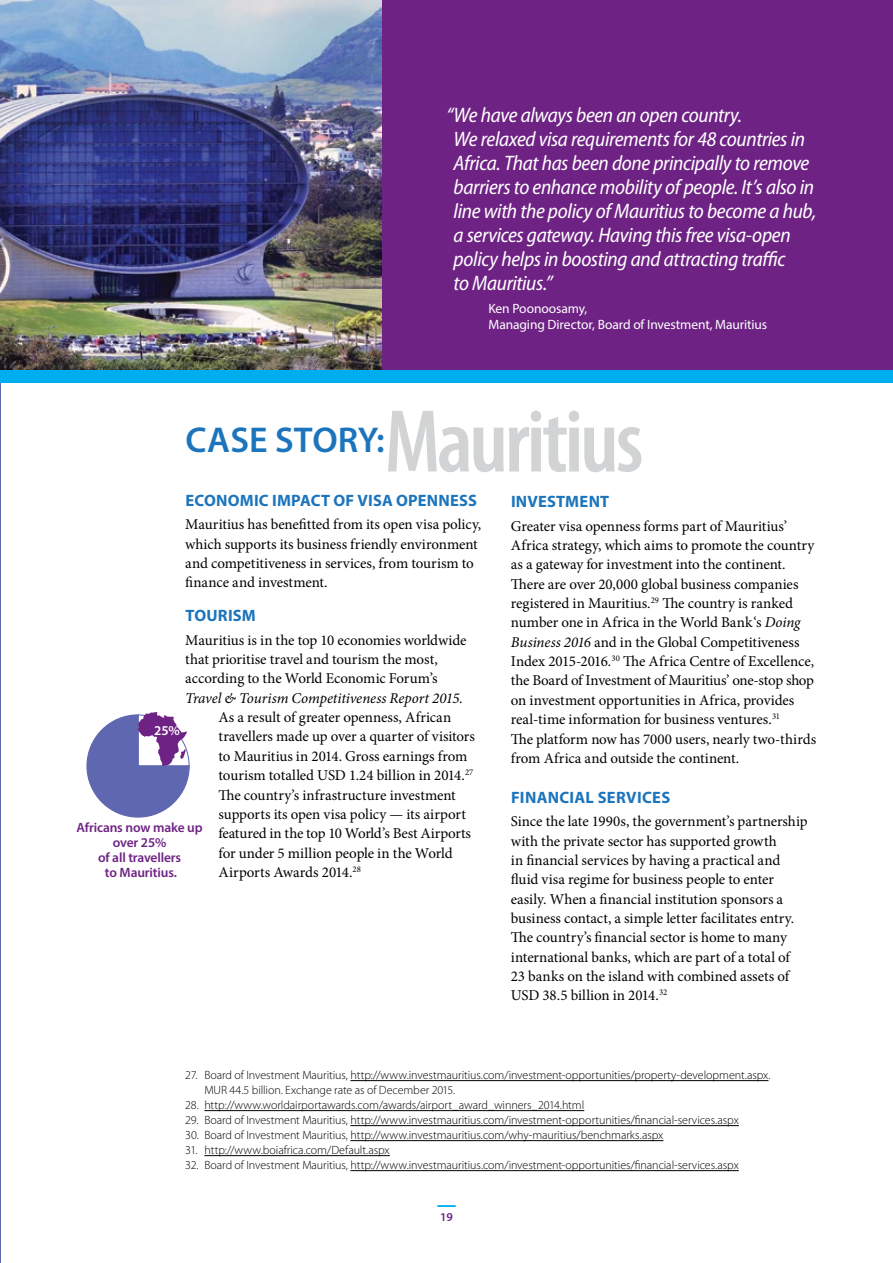
<style>
.page{position:relative;width:893px;height:1263px;background:#fff}
.page>*{position:absolute;margin:0;border:0;box-sizing:border-box;transform-origin:0 0}
.t1{font:600 condensed 90px "Myriad Pro";letter-spacing:-.035em;color:#d1d3d4}
.t2{font:600 36px "Myriad Pro";letter-spacing:.005em;color:#1c75bc}
.t3{font:italic semi-condensed 21px/24px "Myriad Pro";letter-spacing:-.015em;color:#fff}
.t4{font:700 16.5px "Myriad Pro";letter-spacing:.015em;color:#1c75bc}
.t5{font:15px/19.4px "Minion Pro";letter-spacing:-.005em;color:#000}
.t6{font:italic 15px "Minion Pro";letter-spacing:-.005em;color:#000}
.t7{font:13.5px/16.5px "Myriad Pro";letter-spacing:-.005em;color:#fff}
.t8{font:600 13.5px/15px "Myriad Pro";letter-spacing:-.01em;color:#6e2384;text-align:center}
.t9{font:600 13.5px "Myriad Pro";color:#fff}
.t10{font:300 12px/15px "Myriad Pro";letter-spacing:-.005em;color:#000}
.t11{font:600 12px "Myriad Pro";color:#6e2384}
.s1{font-style:normal}
.s2{font-style:italic}
</style>
<div class="page">
<hr style="left:0;top:370px;width:1px;height:893px;background:#5e67af">
<img style="left:0;top:0;width:383px;height:370px">
<svg style="left:437px;top:1205px;width:18px;height:2px"></svg>
<hr style="left:350px;top:1080px;width:418px;height:1px;background:#000">
<hr style="left:204px;top:1110px;width:380px;height:1px;background:#000">
<hr style="left:350px;top:1125px;width:389px;height:1px;background:#000">
<hr style="left:350px;top:1140px;width:313px;height:1px;background:#000">
<hr style="left:204px;top:1155px;width:186px;height:1px;background:#000">
<hr style="left:350px;top:1170px;width:389px;height:1px;background:#000">
<svg style="left:86px;top:712px;width:104px;height:106px"></svg>
<div style="left:383px;top:0;width:510px;height:379px;background:#6e2384"></div>
<div style="left:0;top:370px;width:893px;height:13px;background:#00aeef"></div>
<p class="t3" style="left:454px;top:103px;width:364px;text-indent:-7px">“We have always been an open country.<br>We relaxed visa requirements for 48 countries in Africa. That has been done principally to remove barriers to enhance mobility of people. It’s also in line with the policy of Mauritius to become a hub, a services gateway. Having this free visa-open policy helps in boosting and attracting traffic<br>to Mauritius.”</p>
<p class="t7" style="left:488px;top:300px;width:280px">Ken Poonoosamy,<br>Managing Director, Board of Investment, Mauritius</p>
<h1 class="t1" style="left:385px;top:392px;width:260px">Mauritius</h1>
<h2 class="t2" style="left:186px;top:416px;width:201px">CASE STORY:</h2>
<p class="t4" style="left:185px;top:489px;width:293px">ECONOMIC IMPACT OF VISA OPENNESS</p>
<p class="t5" style="left:185px;top:515px;width:298px">Mauritius has benefitted from its open visa policy, which supports its business friendly environment and competitiveness in services, from tourism to finance and investment.</p>
<p class="t4" style="left:185px;top:605px;width:72px">TOURISM</p>
<p class="t5" style="left:185px;top:630px;width:283px">Mauritius is in the top 10 economies worldwide</p>
<p class="t5" style="left:185px;top:650px;width:254px">that prioritise travel and tourism the most,</p>
<p class="t5" style="left:185px;top:669px;width:254px">according to the World Economic Forum’s</p>
<p class="t6" style="left:185px;top:688px;width:279px">Travel &amp; Tourism Competitiveness Report 2015<span class="s1">.</span></p>
<p class="t5" style="left:219px;top:708px;width:234px">As a result of greater openness, African</p>
<p class="t5" style="left:219px;top:727px;width:258px">travellers made up over a quarter of visitors</p>
<p class="t5" style="left:219px;top:746px;width:250px">to Mauritius in 2014. Gross earnings from</p>
<p class="t5" style="left:219px;top:766px;width:256px">tourism totalled USD 1.24 billion in 2014.<sup>27</sup></p>
<p class="t5" style="left:219px;top:785px;width:239px">The country’s infrastructure investment</p>
<p class="t5" style="left:219px;top:804px;width:249px">supports its open visa policy — its airport</p>
<p class="t5" style="left:219px;top:824px;width:254px">featured in the top 10 World’s Best Airports</p>
<p class="t5" style="left:219px;top:843px;width:236px">for under 5 million people in the World</p>
<p class="t5" style="left:219px;top:862px;width:144px">Airports Awards 2014.<sup>28</sup></p>
<p class="t9" style="left:154px;top:722px;width:27px">25%</p>
<p class="t8" style="left:77px;top:819px;width:128px">Africans now make up over 25%<br>of all travellers<br>to Mauritius.</p>
<p class="t4" style="left:511px;top:491px;width:100px">INVESTMENT</p>
<p class="t5" style="left:511px;top:516px;width:307px">Greater visa openness forms part of Mauritius’ Africa strategy, which aims to promote the country as a gateway for investment into the continent.<br>There are over 20,000 global business companies registered in Mauritius.<sup>29</sup> The country is ranked number one in Africa in the World Bank‘s <span class="s2">Doing Business 2016</span> and in the Global Competitiveness Index 2015-2016.<sup>30</sup> The Africa Centre of Excellence, the Board of Investment of Mauritius’ one-stop shop on investment opportunities in Africa, provides real-time information for business ventures.<sup>31<br></sup>The platform now has 7000 users, nearly two-thirds from Africa and outside the continent.</p>
<p class="t4" style="left:511px;top:786px;width:161px">FINANCIAL SERVICES</p>
<p class="t5" style="left:511px;top:812px;width:298px">Since the late 1990s, the government’s partnership with the private sector has supported growth<br>in financial services by having a practical and fluid visa regime for business people to enter easily. When a financial institution sponsors a business contact, a simple letter facilitates entry.<br>The country’s financial sector is home to many international banks, which are part of a total of 23 banks on the island with combined assets of USD 38.5 billion in 2014.<sup>32</sup></p>
<p class="t10" style="left:204px;top:1068px;width:568px;text-indent:-19px">27. Board of Investment Mauritius, http://www.investmauritius.com/investment-opportunities/property-development.aspx.<br>MUR 44.5 billion. Exchange rate as of December 2015.</p>
<p class="t10" style="left:185px;top:1098px;width:400px">28. http://www.worldairportawards.com/awards/airport_award_winners_2014.html</p>
<p class="t10" style="left:185px;top:1113px;width:555px">29. Board of Investment Mauritius, http://www.investmauritius.com/investment-opportunities/financial-services.aspx</p>
<p class="t10" style="left:185px;top:1128px;width:480px">30. Board of Investment Mauritius, http://www.investmauritius.com/why-mauritius/benchmarks.aspx</p>
<p class="t10" style="left:185px;top:1143px;width:206px">31. http://www.boiafrica.com/Default.aspx</p>
<p class="t10" style="left:185px;top:1158px;width:555px">32. Board of Investment Mauritius, http://www.investmauritius.com/investment-opportunities/financial-services.aspx</p>
<p class="t11" style="left:440px;top:1209px;width:14px">19</p>
</div>
